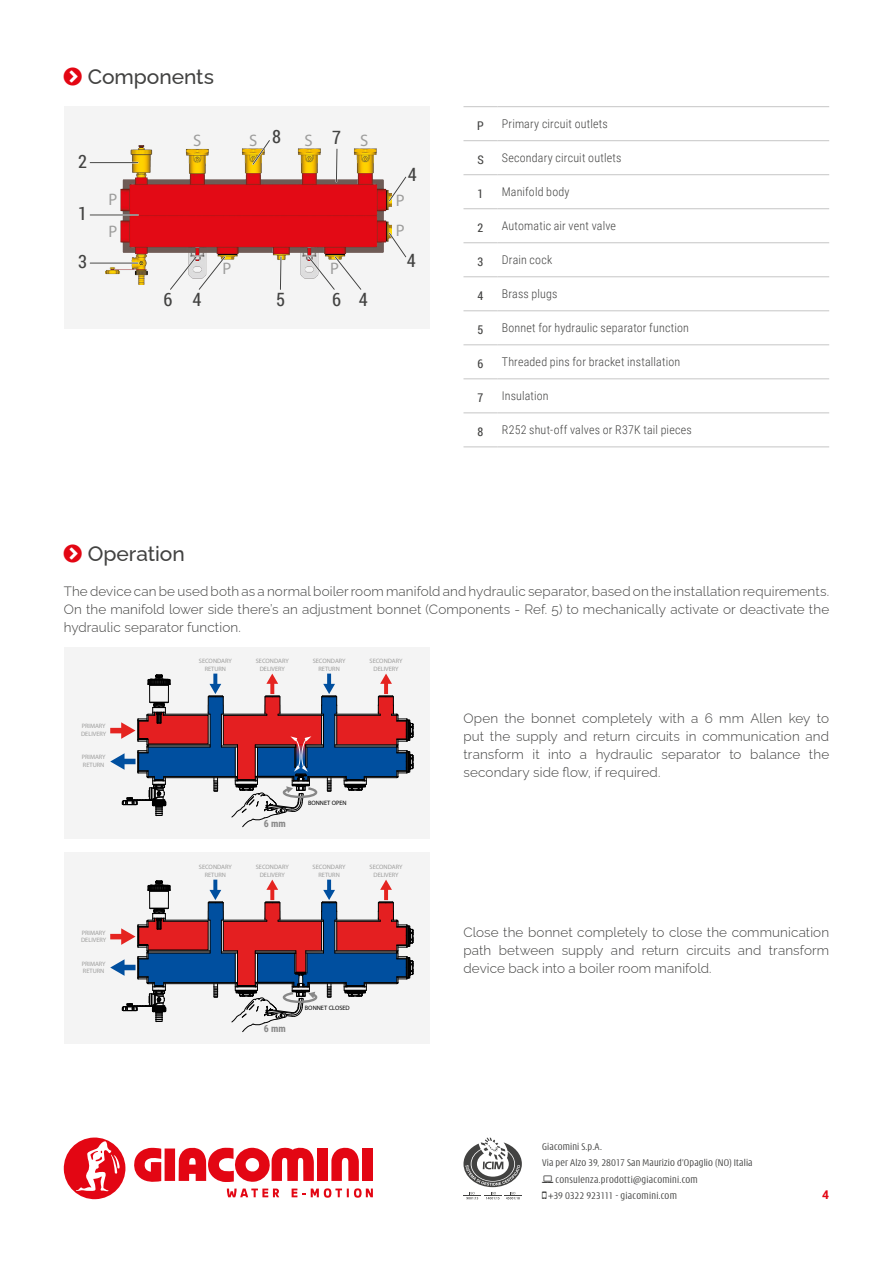
<style>
.page{position:relative;width:893px;height:1263px;background:#fff}
.page>*{position:absolute;margin:0;border:0;box-sizing:border-box;transform-origin:0 0}
.t1{font:500 21px "Raleway";letter-spacing:-.005em;color:#424241}
.t2{font:18.3px "Roboto Condensed";color:#424241}
.t3{font:16.65px/30.2px "Myriad Pro";color:#9d9d9c}
.t4{font:300 13.5px/18px "Raleway";letter-spacing:.01em;color:#424241;text-align:justify}
.t5{font:300 12px "Roboto Condensed";letter-spacing:.015em;color:#424241}
.t6{font:12px "Roboto Condensed";color:#424241}
.t7{font:700 12px "Roboto";color:#e30613}
.t8{font:300 condensed 10.5px "Modena";letter-spacing:.02em;color:#424241}
.t9{font:700 9.9px "Roboto Condensed";color:#878787}
.t10{font:6.3px/7.6px "Myriad Pro";color:#9d9d9c;text-align:center}
.t11{font:6.3px "Myriad Pro";color:#000}
</style>
<div class="page">
<svg style="left:134px;top:1148px;width:27px;height:34px"></svg>
<div style="left:165px;top:1148px;width:10px;height:33px;background:#e30613"></div>
<div style="left:317px;top:1148px;width:11px;height:33px;background:#e30613"></div>
<svg style="left:331px;top:1147px;width:28px;height:34px"></svg>
<div style="left:362px;top:1148px;width:11px;height:33px;background:#e30613"></div>
<svg style="left:179px;top:1147px;width:135px;height:35px"></svg>
<svg style="left:292px;top:1188px;width:13px;height:9px"></svg>
<svg style="left:311px;top:1188px;width:62px;height:10px"></svg>
<svg style="left:227px;top:1188px;width:52px;height:9px"></svg>
<svg style="left:64px;top:1137px;width:62px;height:62px"></svg>
<svg style="left:463px;top:1137px;width:59px;height:62px"></svg>
<hr style="left:463px;top:106px;width:34px;height:1px;background:#c6c6c6">
<hr style="left:497px;top:106px;width:332px;height:1px;background:#c6c6c6">
<hr style="left:463px;top:140px;width:34px;height:1px;background:#c6c6c6">
<hr style="left:497px;top:140px;width:332px;height:1px;background:#c6c6c6">
<hr style="left:463px;top:174px;width:34px;height:1px;background:#c6c6c6">
<hr style="left:497px;top:174px;width:332px;height:1px;background:#c6c6c6">
<hr style="left:463px;top:208px;width:34px;height:1px;background:#c6c6c6">
<hr style="left:497px;top:208px;width:332px;height:1px;background:#c6c6c6">
<hr style="left:463px;top:242px;width:34px;height:1px;background:#c6c6c6">
<hr style="left:497px;top:242px;width:332px;height:1px;background:#c6c6c6">
<hr style="left:463px;top:276px;width:34px;height:1px;background:#c6c6c6">
<hr style="left:497px;top:276px;width:332px;height:1px;background:#c6c6c6">
<hr style="left:463px;top:310px;width:34px;height:1px;background:#c6c6c6">
<hr style="left:497px;top:310px;width:332px;height:1px;background:#c6c6c6">
<hr style="left:463px;top:344px;width:34px;height:1px;background:#c6c6c6">
<hr style="left:497px;top:344px;width:332px;height:1px;background:#c6c6c6">
<hr style="left:463px;top:378px;width:34px;height:1px;background:#c6c6c6">
<hr style="left:497px;top:378px;width:332px;height:1px;background:#c6c6c6">
<hr style="left:463px;top:412px;width:34px;height:1px;background:#c6c6c6">
<hr style="left:497px;top:412px;width:332px;height:1px;background:#c6c6c6">
<hr style="left:463px;top:446px;width:34px;height:1px;background:#c6c6c6">
<hr style="left:497px;top:446px;width:332px;height:1px;background:#c6c6c6">
<div style="left:64px;top:106px;width:365px;height:223px;background:#f4f4f4"></div>
<img style="left:105px;top:146px;width:286px;height:138px">
<hr style="left:90px;top:214px;width:48px;height:2px;background:#fff">
<hr style="left:90px;top:215px;width:48px;height:1px;background:#424241">
<hr style="left:90px;top:162px;width:48px;height:1px;background:#424241">
<hr style="left:90px;top:262px;width:48px;height:2px;background:#fff">
<hr style="left:90px;top:263px;width:48px;height:1px;background:#424241">
<svg style="left:306px;top:254px;width:57px;height:36px"></svg>
<svg style="left:279px;top:255px;width:4px;height:35px"></svg>
<svg style="left:168px;top:254px;width:59px;height:36px"></svg>
<svg style="left:387px;top:231px;width:20px;height:28px"></svg>
<svg style="left:387px;top:175px;width:20px;height:28px"></svg>
<svg style="left:335px;top:147px;width:4px;height:36px"></svg>
<svg style="left:251px;top:140px;width:21px;height:26px"></svg>
<div style="left:64px;top:648px;width:365px;height:191px;background:#f4f4f4"></div>
<svg style="left:110px;top:673px;width:304px;height:154px"></svg>
<div style="left:64px;top:852px;width:365px;height:192px;background:#f4f4f4"></div>
<svg style="left:110px;top:879px;width:304px;height:153px"></svg>
<h1 class="t1" style="left:88px;top:59px;width:128px">Components</h1>
<h2 class="t2" style="left:78px;top:149px;width:10px">2</h2>
<h2 class="t2" style="left:78px;top:201px;width:10px">1</h2>
<h2 class="t2" style="left:78px;top:249px;width:10px">3</h2>
<p class="t3" style="left:108px;top:183px;width:10px;line-height:31.8px">P<br>P</p>
<h2 class="t2" style="left:272px;top:124px;width:10px">8</h2>
<h2 class="t2" style="left:332px;top:125px;width:10px">7</h2>
<p class="t3" style="left:193px;top:125px;width:10px">S</p>
<p class="t3" style="left:249px;top:125px;width:10px">S</p>
<p class="t3" style="left:304px;top:125px;width:10px">S</p>
<p class="t3" style="left:360px;top:125px;width:10px">S</p>
<p class="t3" style="left:222px;top:253px;width:10px">P</p>
<p class="t3" style="left:330px;top:253px;width:10px">P</p>
<h2 class="t2" style="left:164px;top:287px;width:39px">6 4</h2>
<h2 class="t2" style="left:276px;top:287px;width:10px">5</h2>
<h2 class="t2" style="left:332px;top:287px;width:37px">6 4</h2>
<h2 class="t2" style="left:408px;top:162px;width:10px">4</h2>
<p class="t3" style="left:396px;top:185px;width:10px">P<br>P</p>
<h2 class="t2" style="left:407px;top:248px;width:10px">4</h2>
<p class="t6" style="left:477px;top:117px;width:8px">P</p>
<p class="t5" style="left:502px;top:116px;width:108px">Primary circuit outlets</p>
<p class="t6" style="left:477px;top:151px;width:8px">S</p>
<p class="t5" style="left:502px;top:150px;width:121px">Secondary circuit outlets</p>
<p class="t6" style="left:478px;top:185px;width:7px">1</p>
<p class="t5" style="left:502px;top:184px;width:69px">Manifold body</p>
<p class="t6" style="left:478px;top:219px;width:7px">2</p>
<p class="t5" style="left:502px;top:218px;width:116px">Automatic air vent valve</p>
<p class="t6" style="left:478px;top:253px;width:7px">3</p>
<p class="t5" style="left:502px;top:252px;width:52px">Drain cock</p>
<p class="t6" style="left:478px;top:287px;width:7px">4</p>
<p class="t5" style="left:502px;top:286px;width:57px">Brass plugs</p>
<p class="t6" style="left:478px;top:321px;width:7px">5</p>
<p class="t5" style="left:502px;top:320px;width:189px">Bonnet for hydraulic separator function</p>
<p class="t6" style="left:478px;top:356px;width:7px">6</p>
<p class="t5" style="left:502px;top:354px;width:180px">Threaded pins for bracket installation</p>
<p class="t6" style="left:478px;top:390px;width:7px">7</p>
<p class="t5" style="left:502px;top:388px;width:48px">Insulation</p>
<p class="t6" style="left:478px;top:424px;width:7px">8</p>
<p class="t5" style="left:502px;top:422px;width:192px">R252 shut-off valves or R37K tail pieces</p>
<h1 class="t1" style="left:88px;top:536px;width:98px">Operation</h1>
<p class="t4" style="left:64px;top:581px;width:767px">The device can be used both as a normal boiler room manifold and hydraulic separator, based on the installation requirements.<br>On the manifold lower side there’s an adjustment bonnet (Components - Ref. 5) to mechanically activate or deactivate the hydraulic separator function.</p>
<p class="t9" style="left:264px;top:587px;width:24px">6 mm</p>
<p class="t10" style="left:81px;top:722px;width:27px;text-align:left">PRIMARY<br>DELIVERY</p>
<p class="t10" style="left:82px;top:753px;width:25px;text-align:left">PRIMARY<br>RETURN</p>
<p class="t10" style="left:81px;top:928px;width:27px;text-align:left">PRIMARY<br>DELIVERY</p>
<p class="t10" style="left:82px;top:959px;width:25px;text-align:left">PRIMARY<br>RETURN</p>
<p class="t10" style="left:199px;top:657px;width:34px">SECONDARY<br>RETURN</p>
<p class="t10" style="left:370px;top:657px;width:34px">SECONDARY<br>DELIVERY</p>
<p class="t10" style="left:256px;top:657px;width:34px">SECONDARY<br>DELIVERY</p>
<p class="t10" style="left:313px;top:657px;width:34px">SECONDARY<br>RETURN</p>
<p class="t9" style="left:264px;top:816px;width:24px">6 mm</p>
<p class="t11" style="left:308px;top:799px;width:40px">BONNET OPEN</p>
<p class="t10" style="left:199px;top:863px;width:34px">SECONDARY<br>RETURN</p>
<p class="t10" style="left:370px;top:863px;width:34px">SECONDARY<br>DELIVERY</p>
<p class="t10" style="left:256px;top:863px;width:34px">SECONDARY<br>DELIVERY</p>
<p class="t10" style="left:313px;top:863px;width:34px">SECONDARY<br>RETURN</p>
<p class="t9" style="left:264px;top:1021px;width:24px">6 mm</p>
<p class="t11" style="left:305px;top:1004px;width:46px">BONNET CLOSED</p>
<p class="t4" style="left:463px;top:707px;width:367px">Open the bonnet completely with a 6 mm Allen key to put the supply and return circuits in communication and transform it into a hydraulic separator to balance the secondary side flow, if required.</p>
<p class="t4" style="left:463px;top:921px;width:367px">Close the bonnet completely to close the communication path between supply and return circuits and transform device back into a boiler room manifold.</p>
<p class="t8" style="left:542px;top:1141px;width:61px">Giacomini S.p.A.</p>
<p class="t8" style="left:542px;top:1158px;width:212px">Via per Alzo 39, 28017 San Maurizio d’Opaglio (NO) Italia</p>
<p class="t8" style="left:556px;top:1174px;width:144px">consulenza.prodotti@giacomini.com</p>
<p class="t8" style="left:549px;top:1191px;width:130px">+39 0322 923111 - giacomini.com</p>
<p class="t7" style="left:822px;top:1186px;width:8px">4</p>
</div>
